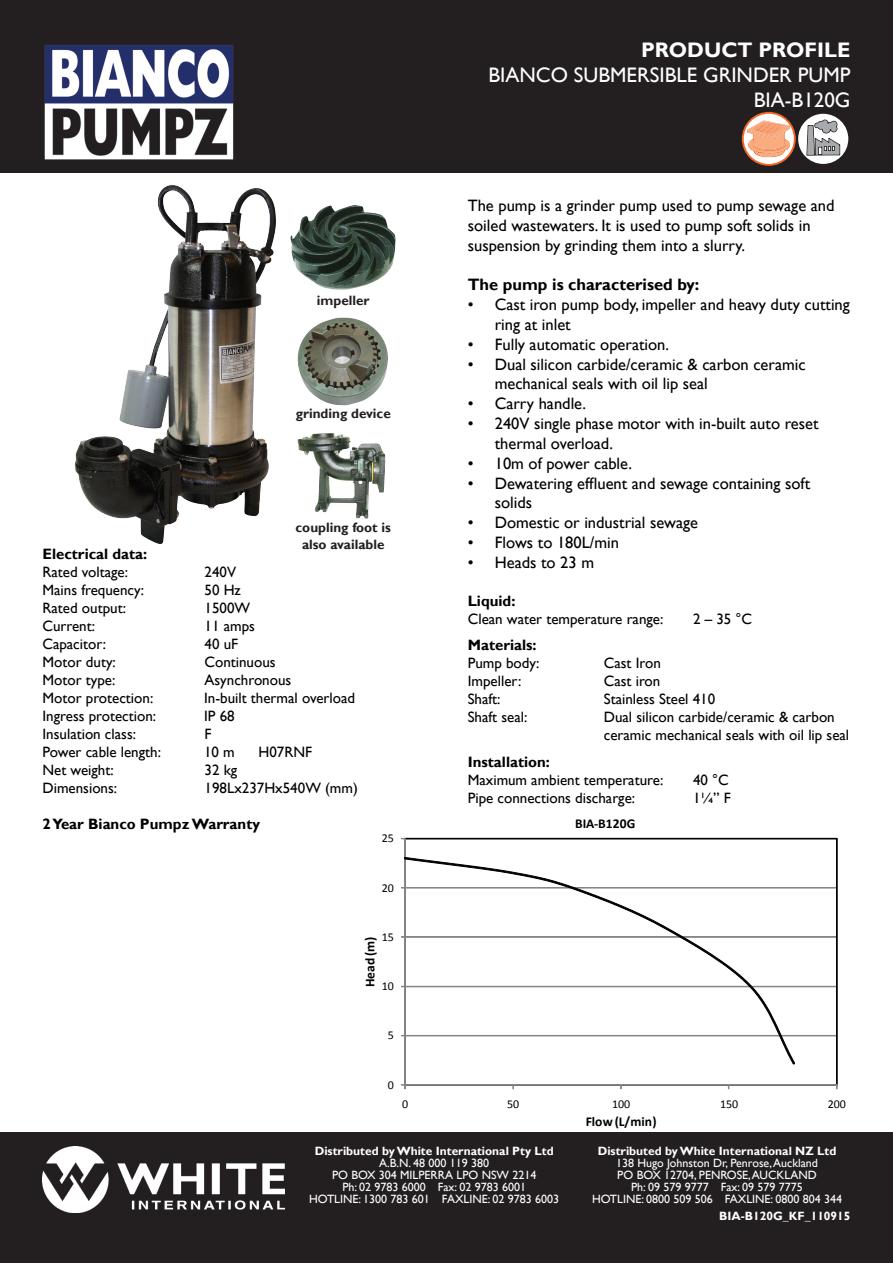
<style>
.page{position:relative;width:893px;height:1263px;background:#fff}
.page>*{position:absolute;margin:0;border:0;box-sizing:border-box;transform-origin:0 0}
.t1{font:21px "Gill Sans";color:#fff}
.t2{font:700 21px "Gill Sans";color:#fff}
.t3{font:16.5px/19.8px "Gill Sans";color:#000}
.t4{font:700 16.5px "Gill Sans";color:#000}
.t5{font:15px/18px "Gill Sans";color:#000}
.t6{font:700 15px "Gill Sans";color:#000}
.t7{font:700 13.5px/16.2px "Gill Sans";color:#231f20;text-align:center}
.t8{font:700 13.5px "Calibri";letter-spacing:.005em;color:#000}
.t9{font:12px "Gill Sans";color:#fff}
.t10{font:700 12px "Gill Sans";color:#fff}
.t11{font:12px "Calibri";letter-spacing:-.005em;color:#000}
</style>
<div class="page">
<div style="left:0;top:1132px;width:893px;height:131px;background:#231f20"></div>
<img style="left:43px;top:1146px;width:242px;height:66px">
<div style="left:0;top:0;width:893px;height:172px;background:#231f20"></div>
<img style="left:44px;top:45px;width:190px;height:115px">
<svg style="left:797px;top:113px;width:52px;height:52px"></svg>
<div style="left:796px;top:112px;width:54px;height:54px;border:2px solid #231f20;border-radius:50%"></div>
<svg style="left:806px;top:119px;width:34px;height:37px"></svg>
<svg style="left:743px;top:113px;width:52px;height:52px"></svg>
<div style="left:742px;top:112px;width:54px;height:54px;border:2px solid #f26423;border-radius:50%"></div>
<svg style="left:747px;top:121px;width:43px;height:36px;background:#f7b693"></svg>
<svg style="left:404px;top:837px;width:434px;height:249px"></svg>
<hr style="left:405px;top:839px;width:1px;height:246px;background:#868686">
<div style="left:404px;top:838px;width:1px;height:247px;border:1px solid #868686"></div>
<div style="left:405px;top:1084px;width:432px;height:1px;border:1px solid #868686"></div>
<svg style="left:405px;top:857px;width:390px;height:208px"></svg>
<img style="left:75px;top:185px;width:201px;height:359px">
<img style="left:290px;top:205px;width:106px;height:84px">
<img style="left:297px;top:317px;width:91px;height:89px">
<img style="left:297px;top:434px;width:60px;height:78px">
<p class="t2" style="left:641px;top:37px;width:211px">PRODUCT PROFILE</p>
<p class="t1" style="left:488px;top:63px;width:364px">BIANCO SUBMERSIBLE GRINDER PUMP</p>
<p class="t1" style="left:754px;top:88px;width:98px">BIA-B120G</p>
<p class="t7" style="left:317px;top:292px;width:54px">impeller</p>
<p class="t7" style="left:296px;top:406px;width:97px">grinding device</p>
<p class="t7" style="left:296px;top:520px;width:97px">coupling foot is also available</p>
<p class="t6" style="left:43px;top:545px;width:106px">Electrical data:</p>
<p class="t5" style="left:43px;top:563px;width:87px">Rated voltage:</p>
<p class="t5" style="left:205px;top:563px;width:33px">240V</p>
<p class="t5" style="left:43px;top:581px;width:103px">Mains frequency:</p>
<p class="t5" style="left:205px;top:581px;width:38px">50 Hz</p>
<p class="t5" style="left:43px;top:599px;width:85px">Rated output:</p>
<p class="t5" style="left:205px;top:599px;width:47px">1500W</p>
<p class="t5" style="left:43px;top:617px;width:54px">Current:</p>
<p class="t5" style="left:205px;top:617px;width:52px">11 amps</p>
<p class="t5" style="left:43px;top:635px;width:65px">Capacitor:</p>
<p class="t5" style="left:205px;top:635px;width:35px">40 uF</p>
<p class="t5" style="left:43px;top:653px;width:75px">Motor duty:</p>
<p class="t5" style="left:205px;top:653px;width:73px">Continuous</p>
<p class="t5" style="left:43px;top:671px;width:74px">Motor type:</p>
<p class="t5" style="left:205px;top:671px;width:88px">Asynchronous</p>
<p class="t5" style="left:43px;top:689px;width:112px">Motor protection:</p>
<p class="t5" style="left:204px;top:689px;width:153px">In-built thermal overload</p>
<p class="t5" style="left:43px;top:707px;width:115px">Ingress protection:</p>
<p class="t5" style="left:204px;top:707px;width:32px">IP 68</p>
<p class="t5" style="left:43px;top:725px;width:95px">Insulation class:</p>
<p class="t5" style="left:205px;top:725px;width:9px">F</p>
<p class="t5" style="left:43px;top:743px;width:120px">Power cable length:</p>
<p class="t5" style="left:204px;top:743px;width:32px">10 m</p>
<p class="t5" style="left:259px;top:743px;width:55px">H07RNF</p>
<p class="t5" style="left:43px;top:761px;width:73px">Net weight:</p>
<p class="t5" style="left:205px;top:761px;width:34px">32 kg</p>
<p class="t5" style="left:43px;top:779px;width:76px">Dimensions:</p>
<p class="t5" style="left:205px;top:779px;width:155px">198Lx237Hx540W (mm)</p>
<p class="t6" style="left:43px;top:815px;width:219px">2 Year Bianco Pumpz Warranty</p>
<p class="t11" style="left:382px;top:831px;width:14px">25</p>
<p class="t11" style="left:382px;top:880px;width:14px">20</p>
<p class="t11" style="left:382px;top:929px;width:14px">15</p>
<p class="t8" style="left:361px;top:987px;width:52px;rotate:-90deg">Head (m)</p>
<p class="t11" style="left:382px;top:978px;width:14px">10</p>
<p class="t3" style="left:468px;top:196px;width:368px">The pump is a grinder pump used to pump sewage and soiled wastewaters. It is used to pump soft solids in suspension by grinding them into a slurry.</p>
<p class="t4" style="left:468px;top:275px;width:233px">The pump is characterised by:</p>
<p class="t3" style="left:495px;top:295px;width:357px;text-indent:-27px">• Cast iron pump body, impeller and heavy duty cutting ring at inlet</p>
<p class="t3" style="left:468px;top:335px;width:203px">• Fully automatic operation.</p>
<p class="t3" style="left:495px;top:354px;width:312px;text-indent:-27px">• Dual silicon carbide/ceramic &amp; carbon ceramic mechanical seals with oil lip seal</p>
<p class="t3" style="left:468px;top:394px;width:120px">• Carry handle.</p>
<p class="t3" style="left:495px;top:414px;width:325px;text-indent:-27px">• 240V single phase motor with in-built auto reset thermal overload.</p>
<p class="t3" style="left:468px;top:453px;width:166px">• 10m of power cable.</p>
<p class="t3" style="left:495px;top:473px;width:317px;text-indent:-27px">• Dewatering effluent and sewage containing soft solids</p>
<p class="t3" style="left:468px;top:513px;width:232px">• Domestic or industrial sewage</p>
<p class="t3" style="left:468px;top:533px;width:153px">• Flows to 180L/min</p>
<p class="t3" style="left:468px;top:552px;width:128px">• Heads to 23 m</p>
<p class="t6" style="left:468px;top:592px;width:49px">Liquid:</p>
<p class="t5" style="left:468px;top:610px;width:197px">Clean water temperature range:</p>
<p class="t5" style="left:693px;top:610px;width:61px">2 – 35 °C</p>
<p class="t6" style="left:468px;top:636px;width:70px">Materials:</p>
<p class="t5" style="left:468px;top:654px;width:73px">Pump body:</p>
<p class="t5" style="left:604px;top:654px;width:59px">Cast Iron</p>
<p class="t5" style="left:468px;top:672px;width:55px">Impeller:</p>
<p class="t5" style="left:604px;top:672px;width:58px">Cast iron</p>
<p class="t5" style="left:468px;top:690px;width:34px">Shaft:</p>
<p class="t5" style="left:604px;top:690px;width:113px">Stainless Steel 410</p>
<p class="t5" style="left:468px;top:708px;width:61px">Shaft seal:</p>
<p class="t5" style="left:604px;top:708px;width:247px">Dual silicon carbide/ceramic &amp; carbon ceramic mechanical seals with oil lip seal</p>
<p class="t6" style="left:468px;top:753px;width:84px">Installation:</p>
<p class="t5" style="left:468px;top:771px;width:197px">Maximum ambient temperature:</p>
<p class="t5" style="left:693px;top:771px;width:37px">40 °C</p>
<p class="t5" style="left:468px;top:789px;width:169px">Pipe connections discharge:</p>
<p class="t5" style="left:693px;top:789px;width:39px">1¼” F</p>
<p class="t8" style="left:575px;top:814px;width:62px">BIA-B120G</p>
<p class="t11" style="left:388px;top:1028px;width:8px">5</p>
<p class="t11" style="left:388px;top:1077px;width:8px">0</p>
<p class="t11" style="left:402px;top:1096px;width:8px">0</p>
<p class="t11" style="left:507px;top:1096px;width:14px">50</p>
<p class="t11" style="left:612px;top:1096px;width:20px">100</p>
<p class="t11" style="left:720px;top:1096px;width:20px">150</p>
<p class="t11" style="left:828px;top:1096px;width:20px">200</p>
<p class="t8" style="left:586px;top:1112px;width:72px">Flow (L/min)</p>
<p class="t10" style="left:315px;top:1143px;width:240px">Distributed by White International Pty Ltd</p>
<p class="t9" style="left:379px;top:1155px;width:112px">A.B.N. 48 000 119 380</p>
<p class="t9" style="left:332px;top:1167px;width:206px">PO BOX 304 MILPERRA LPO NSW 2214</p>
<p class="t9" style="left:342px;top:1179px;width:185px">Ph: 02 9783 6000 Fax: 02 9783 6001</p>
<p class="t9" style="left:309px;top:1191px;width:251px">HOTLINE: 1300 783 601 FAXLINE: 02 9783 6003</p>
<p class="t10" style="left:598px;top:1143px;width:240px">Distributed by White International NZ Ltd</p>
<p class="t9" style="left:616px;top:1155px;width:203px">138 Hugo Johnston Dr, Penrose, Auckland</p>
<p class="t9" style="left:617px;top:1167px;width:201px">PO BOX 12704, PENROSE, AUCKLAND</p>
<p class="t9" style="left:631px;top:1179px;width:173px">Ph: 09 579 9777 Fax: 09 579 7775</p>
<p class="t9" style="left:592px;top:1191px;width:251px">HOTLINE: 0800 509 506 FAXLINE: 0800 804 344</p>
<p class="t10" style="left:719px;top:1209px;width:133px">BIA-B120G_KF_110915</p>
</div>
